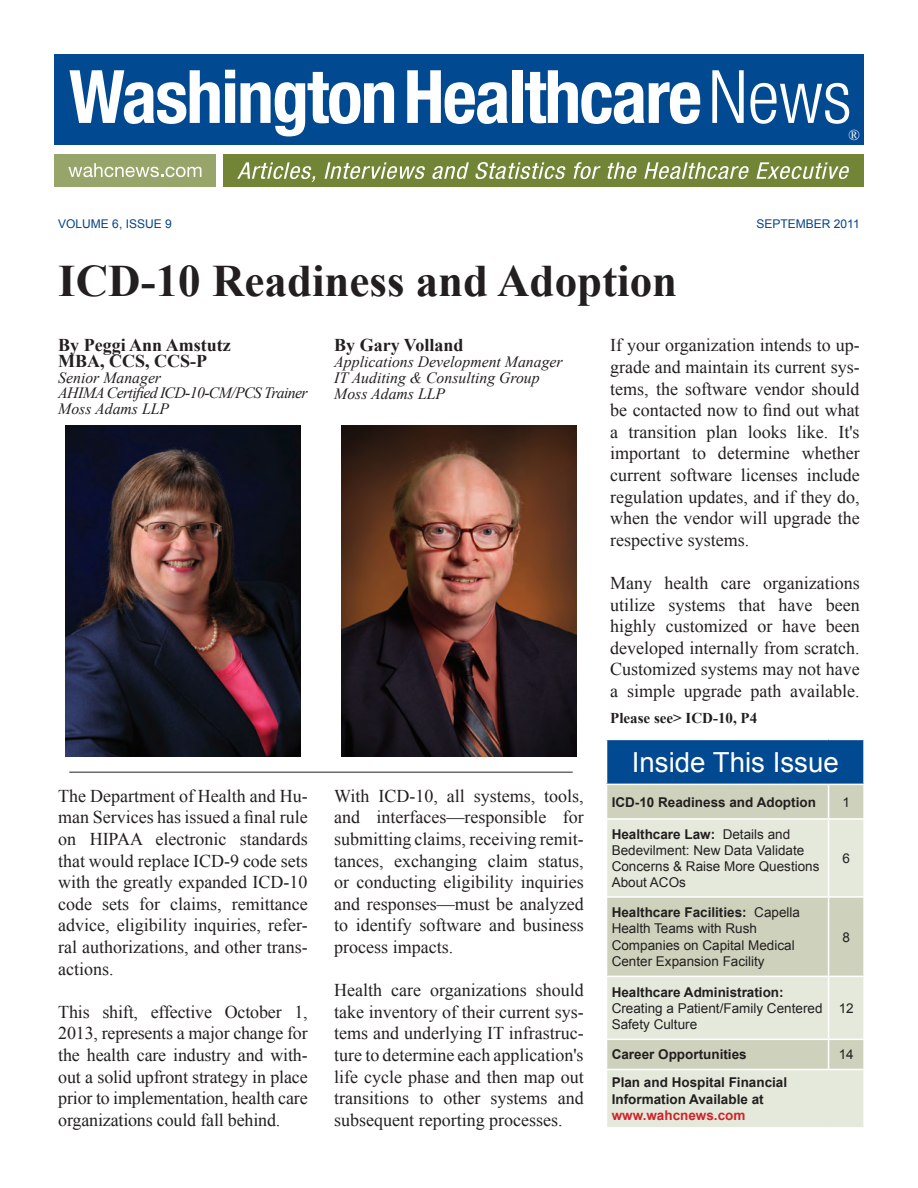
<style>
.page{position:relative;width:918px;height:1188px;background:#fff}
.page>*{position:absolute;margin:0;border:0;box-sizing:border-box;transform-origin:0 0}
.t1{font:700 45px "Times New Roman";color:#231f20}
.t2{font:27.6px "Arial";color:#fff}
.t3{font:18px/21.6px "Times New Roman";color:#231f20;text-align:justify}
.t4{font:700 18px/15.8px "Times New Roman";color:#231f20}
.t5{font:italic 15.75px/15.8px "Times New Roman";color:#231f20}
.t6{font:italic 15.75px/15.8px "Times New Roman";letter-spacing:-.04em;color:#231f20}
.t7{font:700 15px "Times New Roman";color:#231f20}
.t8{font:15px "Times New Roman";color:#fff}
.t9{font:13.5px/16.2px "Arial";color:#231f20}
.t10{font:700 13.5px/16.2px "Arial";color:#231f20}
.t11{font:700 13.5px "Arial";color:#d1232a}
.t12{font:12px "Arial";color:#054286}
.s1{font-weight:700}
</style>
<div class="page">
<div style="left:607px;top:739px;width:257px;height:45px;background:#014990"></div>
<div style="left:607px;top:785px;width:256px;height:33px;background:#ced2bc"></div>
<svg style="left:607px;top:820px;width:256px;height:307px;background:#dde1d1"></svg>
<hr style="left:606px;top:739px;width:223px;height:1px;background:#fff">
<hr style="left:829px;top:739px;width:36px;height:1px;background:#fff">
<hr style="left:863px;top:740px;width:2px;height:44px;background:#fff">
<hr style="left:828px;top:785px;width:1px;height:33px;background:#fff">
<hr style="left:828px;top:820px;width:1px;height:76px;background:#fff">
<hr style="left:606px;top:896px;width:223px;height:2px;background:#fff">
<hr style="left:829px;top:896px;width:36px;height:2px;background:#fff">
<hr style="left:828px;top:898px;width:1px;height:78px;background:#fff">
<hr style="left:606px;top:976px;width:223px;height:1px;background:#fff">
<hr style="left:829px;top:976px;width:36px;height:1px;background:#fff">
<hr style="left:828px;top:977px;width:1px;height:62px;background:#fff">
<hr style="left:606px;top:1039px;width:223px;height:1px;background:#fff">
<hr style="left:829px;top:1039px;width:36px;height:1px;background:#fff">
<svg style="left:828px;top:1040px;width:1px;height:29px"></svg>
<hr style="left:606px;top:1069px;width:223px;height:1px;background:#fff">
<hr style="left:829px;top:1069px;width:36px;height:1px;background:#fff">
<div style="left:54px;top:54px;width:810px;height:91px;background:#014990"></div>
<div style="left:54px;top:154px;width:162px;height:33px;background:#97a56b"></div>
<div style="left:224px;top:154px;width:640px;height:33px;background:#728436"></div>
<svg style="left:69px;top:70px;width:325px;height:66px"></svg>
<svg style="left:407px;top:70px;width:101px;height:54px"></svg>
<div style="left:512px;top:70px;width:11px;height:53px;background:#fff"></div>
<svg style="left:525px;top:70px;width:175px;height:54px"></svg>
<svg style="left:712px;top:70px;width:32px;height:53px"></svg>
<svg style="left:750px;top:83px;width:99px;height:41px"></svg>
<svg style="left:237px;top:162px;width:78px;height:20px"></svg>
<svg style="left:325px;top:162px;width:100px;height:17px"></svg>
<svg style="left:432px;top:162px;width:37px;height:17px"></svg>
<svg style="left:475px;top:162px;width:91px;height:17px"></svg>
<svg style="left:574px;top:162px;width:27px;height:17px"></svg>
<svg style="left:607px;top:162px;width:30px;height:17px"></svg>
<svg style="left:644px;top:162px;width:105px;height:17px"></svg>
<svg style="left:756px;top:162px;width:93px;height:17px"></svg>
<svg style="left:68px;top:163px;width:133px;height:14px"></svg>
<hr style="left:69px;top:772px;width:504px;height:1px;background:#231f20">
<img style="left:65px;top:426px;width:236px;height:330px">
<img style="left:341px;top:426px;width:236px;height:330px">
<p class="t8" style="left:849px;top:125px;width:13px">®</p>
<p class="t12" style="left:58px;top:216px;width:115px">VOLUME 6, ISSUE 9</p>
<p class="t12" style="left:757px;top:216px;width:105px">SEPTEMBER 2011</p>
<h1 class="t1" style="left:58px;top:250px;width:620px">ICD-10 Readiness and Adoption</h1>
<p class="t4" style="left:58px;top:337px;width:174px">By Peggi Ann Amstutz<br>MBA, CCS, CCS-P</p>
<p class="t6" style="left:58px;top:369px;width:251px">Senior Manager<br>AHIMA Certified ICD-10-CM/PCS Trainer<br>Moss Adams LLP</p>
<p class="t4" style="left:334px;top:337px;width:131px">By Gary Volland</p>
<p class="t5" style="left:334px;top:354px;width:230px">Applications Development Manager<br>IT Auditing &amp; Consulting Group<br>Moss Adams LLP</p>
<p class="t3" style="left:58px;top:785px;width:251px">The Department of Health and Hu&shy;man Services has issued a final rule on HIPAA electronic standards that would replace ICD-9 code sets with the greatly expanded ICD-10 code sets for claims, remittance advice, eligibility inquiries, refer&shy;ral authorizations, and other trans&shy;actions.</p>
<p class="t3" style="left:58px;top:1001px;width:251px">This shift, effective October 1, 2013, represents a major change for the health care industry and with&shy;out a solid upfront strategy in place prior to implementation, health care organizations could fall behind.</p>
<p class="t3" style="left:334px;top:785px;width:251px">With ICD-10, all systems, tools, and interfaces—responsible for submitting claims, receiving remit&shy;tances, exchanging claim status, or conducting eligibility inquiries and responses—must be analyzed to identify software and business process impacts.</p>
<p class="t3" style="left:334px;top:979px;width:251px">Health care organizations should take inventory of their current sys&shy;tems and underlying IT infrastruc&shy;ture to determine each application's life cycle phase and then map out transitions to other systems and subsequent reporting processes.</p>
<p class="t3" style="left:610px;top:334px;width:251px">If your organization intends to up&shy;grade and maintain its current sys&shy;tems, the software vendor should be contacted now to find out what a transition plan looks like. It's important to determine whether current software licenses include regulation updates, and if they do, when the vendor will upgrade the respective systems.</p>
<p class="t3" style="left:610px;top:572px;width:251px">Many health care organizations utilize systems that have been highly customized or have been developed internally from scratch.<br>Customized systems may not have a simple upgrade path available.</p>
<p class="t7" style="left:610px;top:708px;width:148px">Please see&gt; ICD-10, P4</p>
<h2 class="t2" style="left:632px;top:744px;width:208px">Inside This Issue</h2>
<p class="t10" style="left:612px;top:794px;width:206px">ICD-10 Readiness and Adoption</p>
<p class="t9" style="left:843px;top:794px;width:9px">1</p>
<p class="t9" style="left:612px;top:826px;width:209px"><span class="s1">Healthcare Law:</span> Details and<br>Bedevilment: New Data Validate<br>Concerns &amp; Raise More Questions<br>About ACOs</p>
<p class="t9" style="left:843px;top:850px;width:9px">6</p>
<p class="t9" style="left:612px;top:905px;width:190px"><span class="s1">Healthcare Facilities:</span> Capella<br>Health Teams with Rush<br>Companies on Capital Medical<br>Center Expansion Facility</p>
<p class="t9" style="left:843px;top:929px;width:9px">8</p>
<p class="t10" style="left:612px;top:984px;width:174px">Healthcare Administration:</p>
<p class="t9" style="left:612px;top:1000px;width:212px">Creating a Patient/Family Centered<br>Safety Culture</p>
<p class="t9" style="left:839px;top:1000px;width:17px">12</p>
<p class="t10" style="left:612px;top:1047px;width:137px">Career Opportunities</p>
<p class="t9" style="left:839px;top:1047px;width:17px">14</p>
<p class="t10" style="left:612px;top:1075px;width:177px">Plan and Hospital Financial<br>Information Available at</p>
<p class="t11" style="left:612px;top:1106px;width:135px">www.wahcnews.com</p>
</div>
